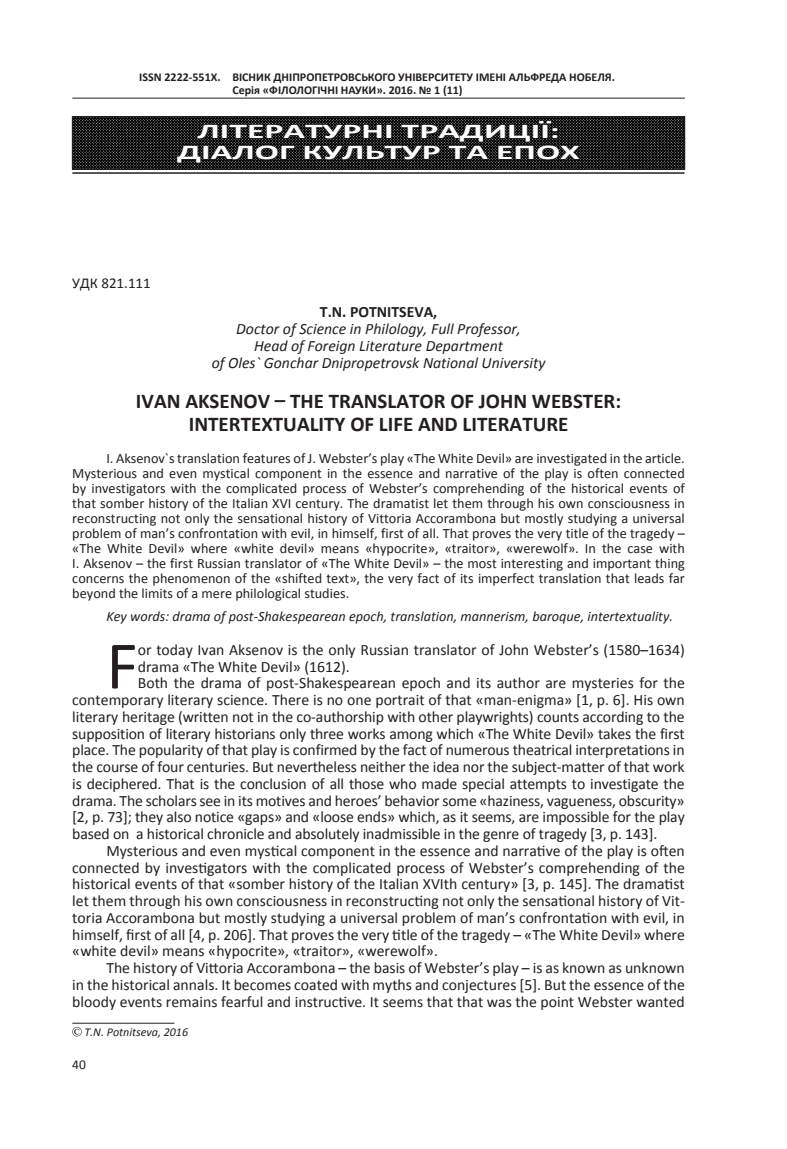
<style>
.page{position:relative;width:787px;height:1149px;background:#fff}
.page>*{position:absolute;margin:0;border:0;box-sizing:border-box;transform-origin:0 0}
.Буквица{font:68.55px "Calibri";color:#231f20}
.Название_статьи{font:700 21px/23.2px "Calibri";color:#231f20;text-align:center}
.Рубрика{font:700 21px/21px "Calibri";color:#fff;text-align:center;scale:1.7 1}
.ОСНОВНОЙ{font:15.75px/16.8px "Calibri";color:#231f20;text-align:justify}
.место_работ{font:italic 15.75px "Calibri";color:#231f20}
.Буквица-2{font:15.75px/16.8px "Calibri";color:#231f20}
.автор{font:700 15.75px "Calibri";color:#231f20}
.УДК{font:15px "Calibri";color:#231f20}
.анотация{font:14.25px/15px "Calibri";color:#231f20;text-align:justify}
.ключ_слова{font:italic 14.25px "Calibri";color:#231f20}
.t1{font:13.5px "Calibri";color:#231f20}
.t2{font:700 12px/12.8px "Calibri";color:#231f20}
.знак_охрани{font:italic 12px "Calibri";color:#231f20}
</style>
<div class="page">
<hr style="left:72px;top:98px;width:613px;height:1px;background:#231f20">
<hr style="left:72px;top:1022px;width:102px;height:1px;background:#231f20">
<svg style="left:72px;top:1027px;width:10px;height:9px"></svg>
<img style="left:74px;top:119px;width:609px;height:48px">
<div style="left:72px;top:117px;width:613px;height:52px;border:1px solid #231f20"></div>
<hr style="left:72px;top:172px;width:612px;height:2px;background:#231f20">
<svg style="left:176px;top:118px;width:404px;height:46px;background:#1f1f1f"></svg>
<p class="t2" style="left:232px;top:71px;width:384px;text-indent:-93px">ISSN 2222-551Х. ВІСНИК ДНІПРОПЕТРОВСЬКОГО УНІВЕРСИТЕТУ ІМЕНІ АЛЬФРЕДА НОБЕЛЯ.<br>Серія «ФІЛОЛОГІЧНІ НАУКИ». 2016. № 1 (11)</p>
<p class="Рубрика" style="left:177px;top:121px;width:238px">ЛІТЕРАТУРНІ ТРАДИЦІЇ:<br>ДІАЛОГ КУЛЬТУР ТА ЕПОХ</p>
<p class="УДК" style="left:72px;top:273px;width:80px">УДК 821.111</p>
<p class="автор" style="left:320px;top:302px;width:119px">T.N. POTNITSEVA,</p>
<p class="место_работ" style="left:236px;top:318px;width:286px">Doctor of Science in Philology, Full Professor,</p>
<p class="место_работ" style="left:254px;top:335px;width:250px">Head of Foreign Literature Department</p>
<p class="место_работ" style="left:212px;top:351px;width:335px">of Oles` Gonchar Dnipropetrovsk National University</p>
<p class="Название_статьи" style="left:136px;top:389px;width:487px">IVAN AKSENOV – THE TRANSLATOR OF JOHN WEBSTER:<br>INTERTEXTUALITY OF LIFE AND LITERATURE</p>
<p class="анотация" style="left:72px;top:450px;width:614px;text-indent:34px">I. Aksenov`s translation features of J. Webster’s play «The White Devil» are investigated in the article.<br>Mysterious and even mystical component in the essence and narrative of the play is often connected by investigators with the complicated process of Webster’s comprehending of the historical events of that somber history of the Italian XVI century. The dramatist let them through his own consciousness in reconstructing not only the sensational history of Vittoria Accorambona but mostly studying a universal problem of man’s confrontation with evil, in himself, first of all. That proves the very title of the tragedy – «The White Devil» where «white devil» means «hypocrite», «traitor», «werewolf». In the case with I. Aksenov – the first Russian translator of «The White Devil» – the most interesting and important thing concerns the phenomenon of the «shifted text», the very fact of its imperfect translation that leads far beyond the limits of a mere philological studies.</p>
<p class="ключ_слова" style="left:106px;top:606px;width:568px">Key words: drama of post-Shakespearean epoch, translation, mannerism, baroque, intertextuality.</p>
<p class="Буквица" style="left:106px;top:622px;width:33px">F</p>
<p class="Буквица-2" style="left:138px;top:641px;width:548px">or today Ivan Aksenov is the only Russian translator of John Webster’s (1580–1634) drama «The White Devil» (1612).</p>
<p class="ОСНОВНОЙ" style="left:72px;top:674px;width:614px;text-indent:65px">Both the drama of post-Shakespearean epoch and its author are mysteries for the contemporary literary science. There is no one portrait of that «man-enigma» [1, p. 6]. His own literary heritage (written not in the co-authorship with other playwrights) counts according to the supposition of literary historians only three works among which «The White Devil» takes the first place. The popularity of that play is confirmed by the fact of numerous theatrical interpretations in the course of four centuries. But nevertheless neither the idea nor the subject-matter of that work is deciphered. That is the conclusion of all those who made special attempts to investigate the drama. The scholars see in its motives and heroes’ behavior some «haziness, vagueness, obscurity» [2, p. 73]; they also notice «gaps» and «loose ends» which, as it seems, are impossible for the play based on a historical chronicle and absolutely inadmissible in the genre of tragedy [3, p. 143].</p>
<p class="ОСНОВНОЙ" style="left:72px;top:842px;width:614px;text-indent:34px">Mysterious and even mystical component in the essence and narrative of the play is often connected by investigators with the complicated process of Webster’s comprehending of the historical events of that «somber history of the Italian XVIth century» [3, p. 145]. The dramatist let them through his own consciousness in reconstructing not only the sensational history of Vit&shy;toria Accorambona but mostly studying a universal problem of man’s confrontation with evil, in himself, first of all [4, p. 206]. That proves the very title of the tragedy – «The White Devil» where «white devil» means «hypocrite», «traitor», «werewolf».</p>
<p class="ОСНОВНОЙ" style="left:72px;top:959px;width:614px;text-indent:34px">The history of Vittoria Accorambona – the basis of Webster’s play – is as known as unknown in the historical annals. It becomes coated with myths and conjectures [5]. But the essence of the bloody events remains fearful and instructive. It seems that that was the point Webster wanted</p>
<p class="знак_охрани" style="left:84px;top:1023px;width:105px">T.N. Potnitseva, 2016</p>
<p class="t1" style="left:72px;top:1055px;width:15px">40</p>
</div>
